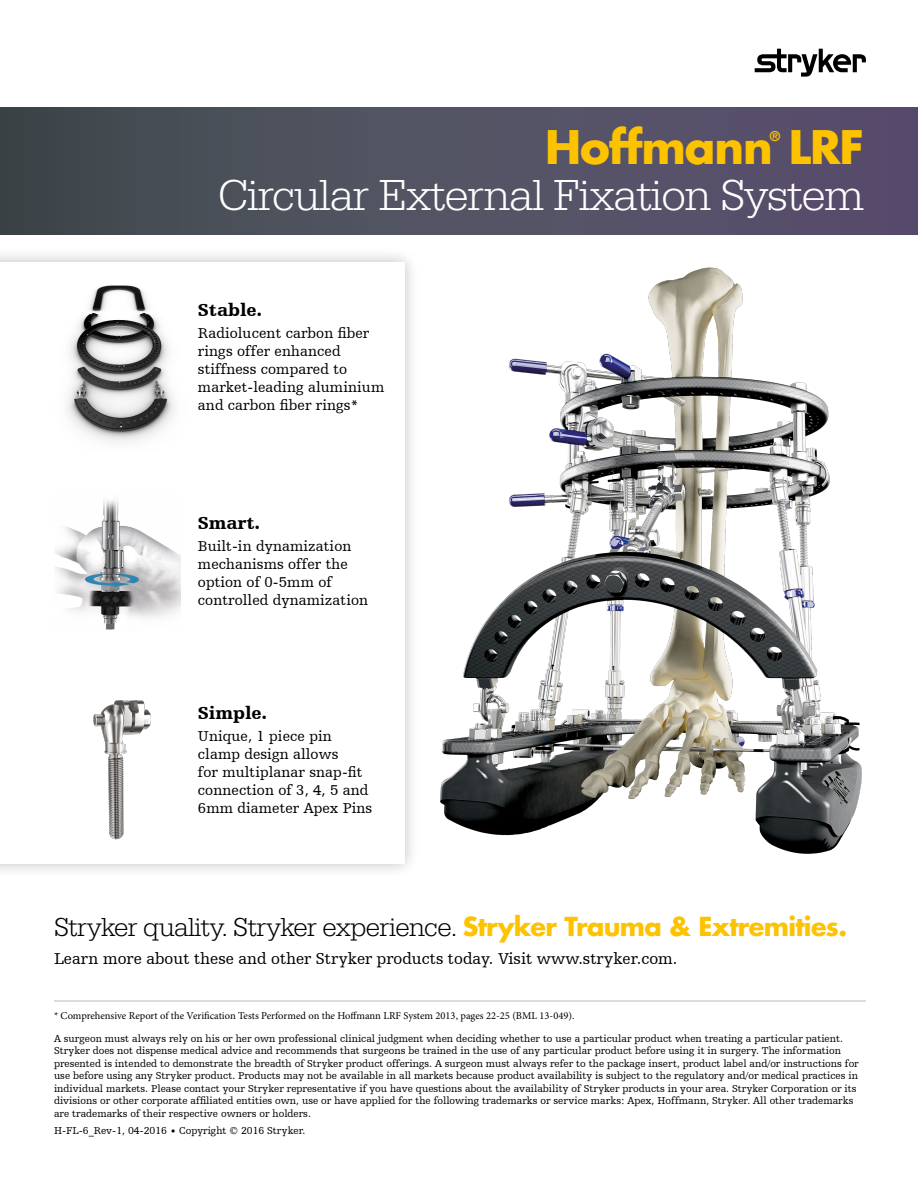
<style>
.page{position:relative;width:918px;height:1188px;background:#fff}
.page>*{position:absolute;margin:0;border:0;box-sizing:border-box;transform-origin:0 0}
.t1{font:300 45px "URW Egyptienne TOT";letter-spacing:-.025em;color:#fff}
.t2{font:700 45px "Futura For Stryker";letter-spacing:-.025em;color:#fdc300}
.t3{font:300 27px "URW Egyptienne TOT";letter-spacing:-.025em;color:#000}
.t4{font:900 18px "Humanist Slabserif 712 BT";color:#000}
.t5{font:16.5px "Humanist Slabserif 712 BT";color:#000}
.t6{font:15px/18px "Humanist Slabserif 712 BT";letter-spacing:.005em;color:#000}
.t7{font:700 13.05px "Futura For Stryker";color:#fdc300}
.t8{font:10.5px/12.5px "Humanist Slabserif 712 BT";color:#000}
.t9{font:10.5px "Minion Pro";color:#000}
.s1{font-family:"Futura For Stryker";font-weight:700;font-size:25.5px;color:#fdc300}
</style>
<div class="page">
<div style="left:0;top:246px;width:420px;height:633px;background:#000;opacity:.25"></div>
<div style="left:0;top:262px;width:405px;height:602px;background:#fff"></div>
<div style="left:0;top:107px;width:918px;height:127px;background:linear-gradient(to right,#424d4e,#5d5172)"></div>
<img style="left:67px;top:285px;width:108px;height:157px">
<img style="left:93px;top:700px;width:58px;height:140px">
<img style="left:440px;top:267px;width:422px;height:587px">
<svg style="left:755px;top:49px;width:111px;height:28px"></svg>
<img style="left:54px;top:499px;width:126px;height:131px">
<hr style="left:54px;top:1001px;width:812px;height:1px;background:#b8bab8">
<p class="t2" style="left:545px;top:117px;width:320px">Hoffmann LRF</p>
<p class="t7" style="left:770px;top:128px;width:12px">®</p>
<p class="t1" style="left:218px;top:169px;width:647px">Circular External Fixation System</p>
<p class="t4" style="left:198px;top:298px;width:65px">Stable.</p>
<p class="t6" style="left:198px;top:324px;width:188px">Radiolucent carbon fiber rings offer enhanced stiffness compared to market-leading aluminium and carbon fiber rings*</p>
<p class="t4" style="left:198px;top:512px;width:63px">Smart.</p>
<p class="t6" style="left:198px;top:537px;width:172px">Built-in dynamization mechanisms offer the option of 0-5mm of controlled dynamization</p>
<p class="t4" style="left:198px;top:701px;width:70px">Simple.</p>
<p class="t6" style="left:198px;top:727px;width:176px">Unique, 1 piece pin clamp design allows<br>for multiplanar snap-fit connection of 3, 4, 5 and<br>6mm diameter Apex Pins</p>
<p class="t3" style="left:54px;top:912px;width:795px">Stryker quality. Stryker experience. <span class="s1">Stryker Trauma &amp; Extremities.</span></p>
<p class="t5" style="left:54px;top:949px;width:625px">Learn more about these and other Stryker products today. Visit www.stryker.com.</p>
<p class="t9" style="left:54px;top:1009px;width:522px">* Comprehensive Report of the Verification Tests Performed on the Hoffmann LRF System 2013, pages 22-25 (BML 13-049).</p>
<p class="t8" style="left:54px;top:1032px;width:806px">A surgeon must always rely on his or her own professional clinical judgment when deciding whether to use a particular product when treating a particular patient.<br>Stryker does not dispense medical advice and recommends that surgeons be trained in the use of any particular product before using it in surgery. The information presented is intended to demonstrate the breadth of Stryker product offerings. A surgeon must always refer to the package insert, product label and/or instructions for use before using any Stryker product. Products may not be available in all markets because product availability is subject to the regulatory and/or medical practices in individual markets. Please contact your Stryker representative if you have questions about the availability of Stryker products in your area. Stryker Corporation or its divisions or other corporate affiliated entities own, use or have applied for the following trademarks or service marks: Apex, Hoffmann, Stryker. All other trademarks are trademarks of their respective owners or holders.</p>
<p class="t8" style="left:54px;top:1124px;width:253px">H-FL-6_Rev-1, 04-2016 • Copyright © 2016 Stryker.</p>
</div>
